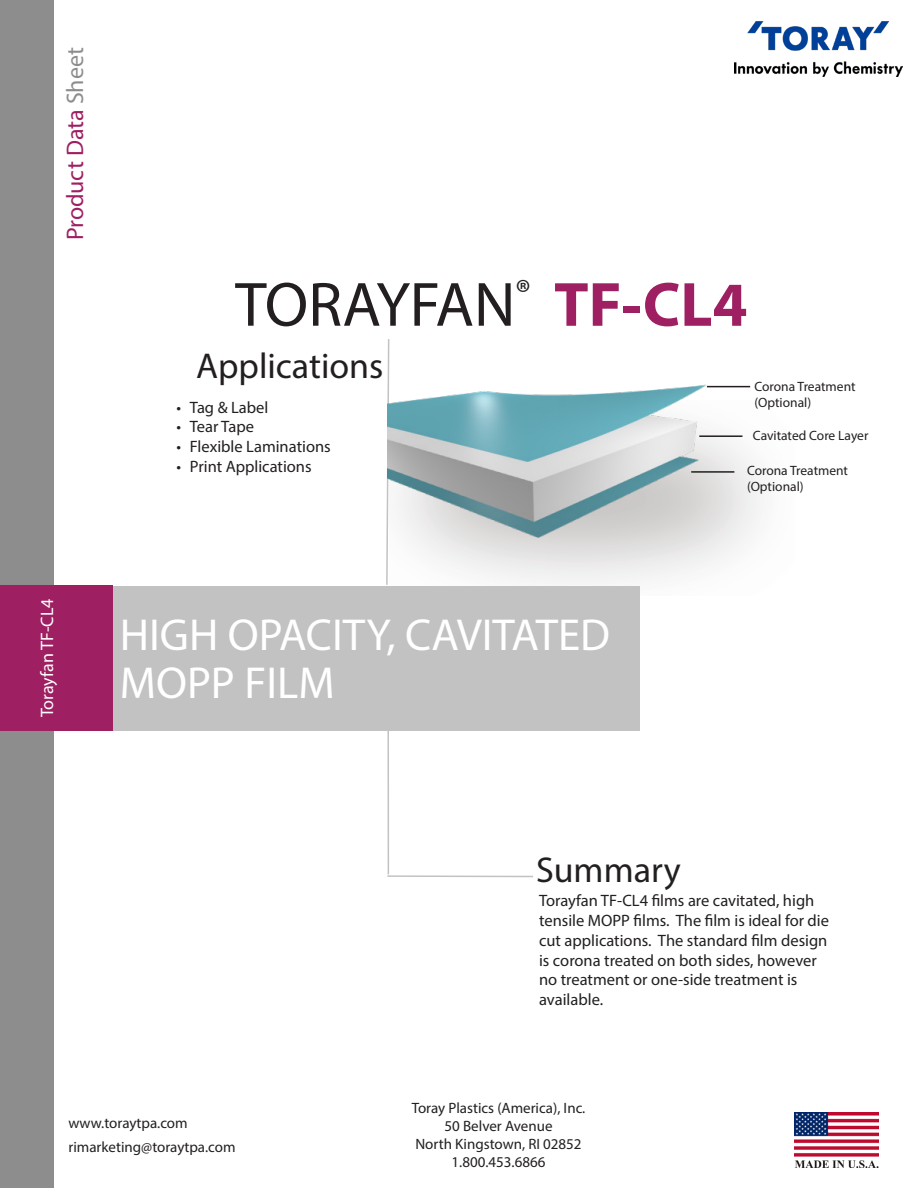
<style>
.page{position:relative;width:918px;height:1188px;background:#fff}
.page>*{position:absolute;margin:0;border:0;box-sizing:border-box;transform-origin:0 0}
.t1{font:63px "Myriad Pro";letter-spacing:-.005em;color:#231f20}
.t2{font:45px/48px "Myriad Pro";color:#fff}
.t3{font:36px "Myriad Pro";color:#231f20}
.t4{font:24px "Myriad Pro";color:#9e1f62}
.t5{font:18px "Myriad Pro";color:#fff}
.t6{font:16.5px/19.8px "Myriad Pro";color:#231f20}
.t7{font:15px/18px "Myriad Pro";color:#231f20;text-align:center}
.t8{font:13.5px "Myriad Pro";color:#231f20}
.s1{color:#8d8d8d}
.s2{font-weight:700;color:#9e1f62}
</style>
<div class="page">
<svg style="left:386px;top:339px;width:4px;height:246px"></svg>
<hr style="left:387px;top:703px;width:2px;height:171px;background:#c3c2c2">
<hr style="left:387px;top:875px;width:146px;height:2px;background:#c3c2c2">
<img style="left:735px;top:22px;width:168px;height:54px">
<div style="left:113px;top:586px;width:527px;height:145px;background:#c3c2c2"></div>
<img style="left:794px;top:1112px;width:84px;height:56px">
<div style="left:0;top:0;width:54px;height:1188px;background:#8d8d8d"></div>
<div style="left:0;top:585px;width:112px;height:146px;background:#9e1f62"></div>
<img style="left:388px;top:341px;width:336px;height:255px">
<hr style="left:699px;top:435px;width:44px;height:2px;background:#231f20">
<hr style="left:707px;top:386px;width:43px;height:1px;background:#231f20">
<hr style="left:691px;top:471px;width:43px;height:2px;background:#231f20">
<h3 class="t4" style="left:60px;top:240px;width:195px;rotate:-90deg">Product Data <span class="s1">Sheet</span></h3>
<p class="t1" style="left:235px;top:266px;width:514px">TORAYFAN<sup>®</sup> <span class="s2">TF-CL4</span></p>
<h3 class="t3" style="left:196px;top:344px;width:189px">Applications</h3>
<p class="t6" style="left:176px;top:397px;width:94px">• Tag &amp; Label</p>
<p class="t6" style="left:176px;top:417px;width:79px">• Tear Tape</p>
<p class="t6" style="left:176px;top:437px;width:156px">• Flexible Laminations</p>
<p class="t6" style="left:176px;top:456px;width:137px">• Print Applications</p>
<p class="t8" style="left:754px;top:378px;width:103px">Corona Treatment</p>
<p class="t8" style="left:754px;top:394px;width:58px">(Optional)</p>
<p class="t8" style="left:753px;top:427px;width:117px">Cavitated Core Layer</p>
<p class="t8" style="left:747px;top:462px;width:103px">Corona Treatment</p>
<p class="t8" style="left:747px;top:479px;width:58px">(Optional)</p>
<p class="t5" style="left:36px;top:717px;width:121px;rotate:-90deg">Torayfan TF-CL4</p>
<p class="t5" style="left:36px;top:710px;width:105px;rotate:-90deg">Torayfan Type</p>
<p class="t2" style="left:120px;top:611px;width:492px">HIGH OPACITY, CAVITATED<br>MOPP FILM</p>
<p class="t7" style="left:68px;top:1111px;width:169px;line-height:24.2px;text-align:left">www.toraytpa.com rimarketing@toraytpa.com</p>
<h3 class="t3" style="left:536px;top:848px;width:146px">Summary</h3>
<p class="t6" style="left:539px;top:890px;width:291px">Torayfan TF-CL4 films are cavitated, high tensile MOPP films. The film is ideal for die cut applications. The standard film design is corona treated on both sides, however no treatment or one-side treatment is available.</p>
<p class="t7" style="left:412px;top:1099px;width:175px">Toray Plastics (America), Inc.<br>50 Belver Avenue<br>North Kingstown, RI 02852<br>1.800.453.6866</p>
</div>
